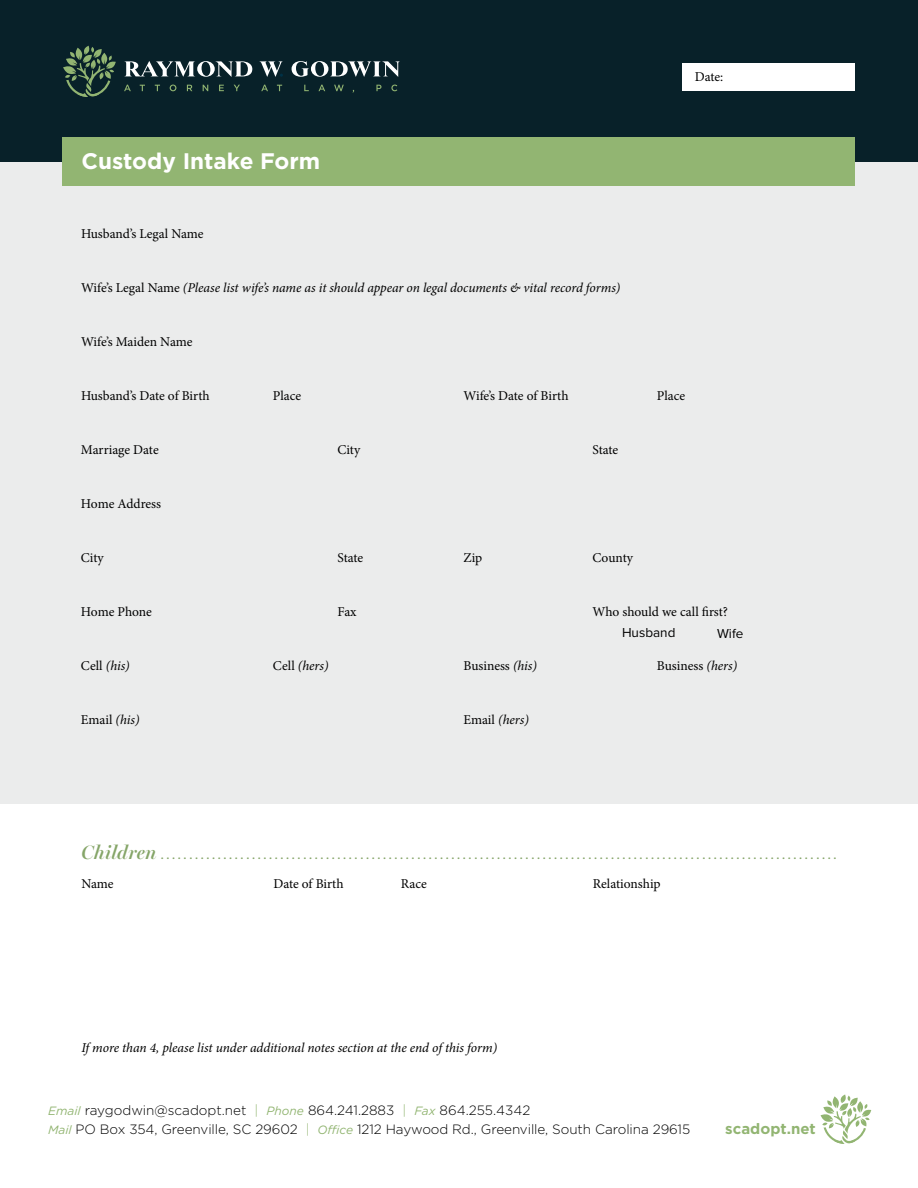
<style>
.page{position:relative;width:918px;height:1188px;background:#fff}
.page>*{position:absolute;margin:0;border:0;box-sizing:border-box;transform-origin:0 0}
.t1{font:700 22.5px "Gotham";color:#fff}
.t2{font:700 15px "Gotham";color:#92b572}
.t3{font:13.5px "Minion Pro";letter-spacing:-.005em;color:#000}
.t4{font:italic 13.5px "Minion Pro";letter-spacing:-.005em;color:#000}
.t5{font:300 13.5px/18.9px "Gotham";letter-spacing:-.005em;color:#000}
.t6{font:13.5px "Proxima Nova";color:#000}
.t7{font:italic 600 12px "Miller Banner";color:#85a568}
.s1{font-style:normal}
.s2{font-style:italic}
.s3{font-size:19.5px}
.s4{font-weight:400;font-style:italic;font-size:12px;color:#92b572}
.s5{color:#92b572}
</style>
<div class="page">
<svg style="left:821px;top:1095px;width:50px;height:49px"></svg>
<div style="left:0;top:146px;width:918px;height:658px;background:#ebecec"></div>
<div style="left:0;top:0;width:918px;height:162px;background:#082129"></div>
<div style="left:683px;top:63px;width:172px;height:28px;background:#fff"></div>
<div style="left:63px;top:137px;width:792px;height:49px;background:#92b572"></div>
<svg style="left:63px;top:46px;width:53px;height:51px"></svg>
<svg style="left:124px;top:85px;width:7px;height:6px"></svg>
<svg style="left:140px;top:85px;width:5px;height:6px"></svg>
<svg style="left:155px;top:85px;width:5px;height:6px"></svg>
<svg style="left:170px;top:85px;width:6px;height:6px"></svg>
<svg style="left:187px;top:85px;width:5px;height:6px"></svg>
<svg style="left:203px;top:85px;width:5px;height:6px"></svg>
<svg style="left:219px;top:85px;width:5px;height:6px"></svg>
<svg style="left:234px;top:85px;width:6px;height:6px"></svg>
<svg style="left:261px;top:85px;width:7px;height:6px"></svg>
<svg style="left:277px;top:85px;width:5px;height:6px"></svg>
<svg style="left:304px;top:85px;width:5px;height:6px"></svg>
<svg style="left:318px;top:85px;width:7px;height:6px"></svg>
<svg style="left:334px;top:85px;width:10px;height:6px"></svg>
<svg style="left:376px;top:85px;width:5px;height:6px"></svg>
<svg style="left:391px;top:85px;width:6px;height:6px"></svg>
<svg style="left:124px;top:61px;width:128px;height:16px"></svg>
<svg style="left:259px;top:61px;width:24px;height:16px"></svg>
<svg style="left:292px;top:61px;width:108px;height:16px"></svg>
<p class="t3" style="left:695px;top:67px;width:30px">Date:</p>
<h1 class="t1" style="left:82px;top:146px;width:240px">Custody Intake Form</h1>
<p class="t3" style="left:81px;top:224px;width:124px">Husband’s Legal Name</p>
<p class="t4" style="left:81px;top:278px;width:541px"><span class="s1">Wife’s Legal Name</span> (Please list wife’s name as it should appear on legal documents &amp; vital record forms)</p>
<p class="t3" style="left:81px;top:332px;width:113px">Wife’s Maiden Name</p>
<p class="t3" style="left:81px;top:386px;width:130px">Husband’s Date of Birth</p>
<p class="t3" style="left:273px;top:386px;width:30px">Place</p>
<p class="t3" style="left:463px;top:386px;width:107px">Wife’s Date of Birth</p>
<p class="t3" style="left:657px;top:386px;width:30px">Place</p>
<p class="t3" style="left:81px;top:440px;width:79px">Marriage Date</p>
<p class="t3" style="left:337px;top:440px;width:24px">City</p>
<p class="t3" style="left:592px;top:440px;width:27px">State</p>
<p class="t3" style="left:81px;top:494px;width:82px">Home Address</p>
<p class="t3" style="left:81px;top:548px;width:24px">City</p>
<p class="t3" style="left:337px;top:548px;width:27px">State</p>
<p class="t3" style="left:463px;top:548px;width:20px">Zip</p>
<p class="t3" style="left:592px;top:548px;width:42px">County</p>
<p class="t3" style="left:81px;top:602px;width:73px">Home Phone</p>
<p class="t3" style="left:337px;top:602px;width:21px">Fax</p>
<p class="t3" style="left:592px;top:602px;width:137px">Who should we call first?</p>
<p class="t6" style="left:622px;top:623px;width:55px">Husband</p>
<p class="t6" style="left:717px;top:623px;width:28px">Wife</p>
<p class="t4" style="left:81px;top:656px;width:50px"><span class="s1">Cell</span> (his)</p>
<p class="t4" style="left:273px;top:656px;width:57px"><span class="s1">Cell</span> (hers)</p>
<p class="t3" style="left:463px;top:656px;width:75px">Business <span class="s2">(his)</span></p>
<p class="t3" style="left:657px;top:656px;width:82px">Business <span class="s2">(hers)</span></p>
<p class="t3" style="left:81px;top:710px;width:60px">Email <span class="s2">(his)</span></p>
<p class="t4" style="left:463px;top:710px;width:67px"><span class="s1">Email</span> (hers)</p>
<p class="t7" style="left:81px;top:847px;width:751px"><span class="s3">Children</span> . . . . . . . . . . . . . . . . . . . . . . . . . . . . . . . . . . . . . . . . . . . . . . . . . . . . . . . . . . . . . . . . . . . . . . . . . . . . . . . . . . . . . . . . . . . . . . . . . . . . . . . . . . . . . . . . . . . . . .</p>
<p class="t3" style="left:81px;top:875px;width:34px">Name</p>
<p class="t3" style="left:273px;top:875px;width:72px">Date of Birth</p>
<p class="t3" style="left:401px;top:875px;width:28px">Race</p>
<p class="t3" style="left:593px;top:875px;width:69px">Relationship</p>
<p class="t4" style="left:81px;top:1039px;width:417px">If more than 4, please list under additional notes section at the end of this form)</p>
<p class="t5" style="left:48px;top:1101px;width:644px"><span class="s4">Email</span> raygodwin@scadopt.net <span class="s5">|</span> <span class="s4">Phone</span> 864.241.2883 <span class="s5">|</span> <span class="s4">Fax</span> 864.255.4342<br><span class="s4">Mail</span> PO Box 354, Greenville, SC 29602 <span class="s5">|</span> <span class="s4">Office</span> 1212 Haywood Rd., Greenville, South Carolina 29615</p>
<p class="t2" style="left:725px;top:1119px;width:92px">scadopt.net</p>
</div>
